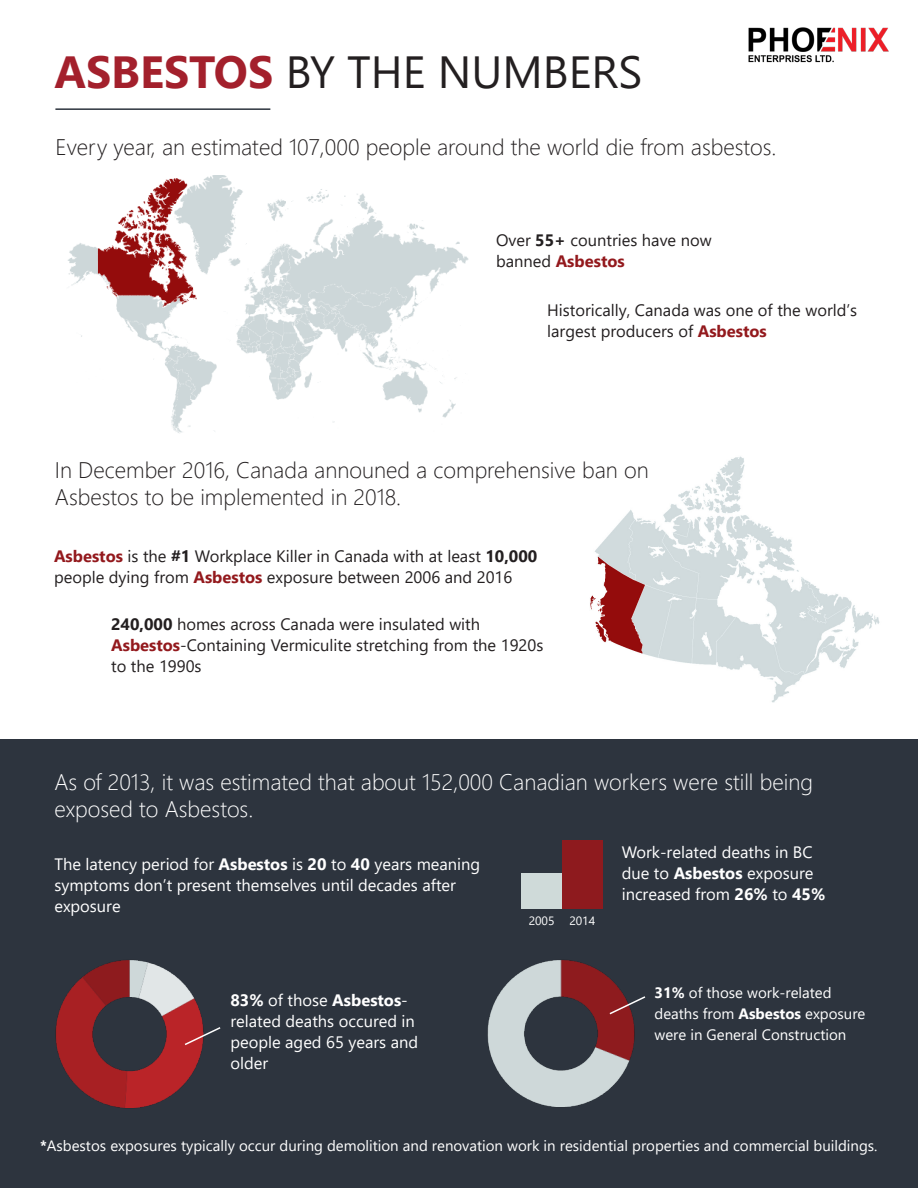
<style>
.page{position:relative;width:918px;height:1188px;background:#fff}
.page>*{position:absolute;margin:0;border:0;box-sizing:border-box;transform-origin:0 0}
.t1{font:45px "Segoe UI";color:#231f20}
.t2{font:300 22.5px/27px "Segoe UI";color:#231f20}
.t3{font:300 22.5px/27px "Segoe UI";color:#fff}
.t4{font:16.5px/21px "Segoe UI";color:#231f20}
.t5{font:16.5px/21px "Segoe UI";color:#fff}
.t6{font:15px/21px "Segoe UI";color:#fff}
.t7{font:12px "Segoe UI";color:#fff}
.s1{font-weight:700;color:#a3202c}
.s2{font-weight:700}
.s3{font-weight:700;color:#93191d}
</style>
<div class="page">
<img style="left:590px;top:456px;width:290px;height:247px">
<div style="left:589px;top:679px;width:84px;height:37px;background:#fff"></div>
<div style="left:775px;top:459px;width:83px;height:37px;background:#fff"></div>
<div style="left:0;top:740px;width:918px;height:448px;background:#2d343e"></div>
<div style="left:562px;top:840px;width:41px;height:69px;background:#8e1a1e"></div>
<div style="left:521px;top:873px;width:41px;height:36px;background:#cfdad9"></div>
<img style="left:487px;top:960px;width:148px;height:147px">
<svg style="left:608px;top:995px;width:38px;height:21px"></svg>
<img style="left:55px;top:960px;width:148px;height:148px">
<svg style="left:183px;top:1026px;width:38px;height:21px"></svg>
<hr style="left:55px;top:108px;width:215px;height:2px;background:#2d343e">
<img style="left:748px;top:27px;width:141px;height:36px">
<img style="left:68px;top:175px;width:401px;height:258px">
<p class="t1" style="left:54px;top:29px;width:589px"><span class="s1">ASBESTOS</span> BY THE NUMBERS</p>
<p class="t2" style="left:55px;top:132px;width:723px">Every year, an estimated 107,000 people around the world die from asbestos.</p>
<p class="t4" style="left:496px;top:229px;width:217px">Over <span class="s2">55+</span> countries have now banned <span class="s3">Asbestos</span></p>
<p class="t4" style="left:547px;top:298px;width:312px">Historically, Canada was one of the world’s largest producers of <span class="s3">Asbestos</span></p>
<p class="t2" style="left:55px;top:454px;width:595px">In December 2016, Canada announed a comprehensive ban on<br>Asbestos to be implemented in 2018.</p>
<p class="t4" style="left:54px;top:544px;width:485px"><span class="s3">Asbestos</span> is the <span class="s2">#1</span> Workplace Killer in Canada with at least <span class="s2">10,000 </span>people dying from <span class="s3">Asbestos</span> exposure between 2006 and 2016</p>
<p class="t4" style="left:111px;top:612px;width:434px"><span class="s2">240,000</span> homes across Canada were insulated with<br><span class="s3">Asbestos</span>-Containing Vermiculite stretching from the 1920s to the 1990s</p>
<p class="t3" style="left:54px;top:766px;width:760px">As of 2013, it was estimated that about 152,000 Canadian workers were still being exposed to Asbestos.</p>
<p class="t5" style="left:622px;top:840px;width:205px">Work-related deaths in BC due to <span class="s2">Asbestos</span> exposure increased from <span class="s2">26%</span> to <span class="s2">45%</span></p>
<p class="t7" style="left:529px;top:909px;width:27px">2005</p>
<p class="t7" style="left:569px;top:909px;width:27px">2014</p>
<p class="t5" style="left:54px;top:852px;width:427px">The latency period for <span class="s2">Asbestos</span> is <span class="s2">20</span> to <span class="s2">40</span> years meaning symptoms don’t present themselves until decades after exposure</p>
<p class="t5" style="left:230px;top:988px;width:189px"><span class="s2">83%</span> of those <span class="s2">Asbestos&shy;</span>related deaths occured in people aged 65 years and older</p>
<p class="t6" style="left:655px;top:980px;width:212px"><span class="s2">31%</span> of those work-related deaths from <span class="s2">Asbestos</span> exposure were in General Construction</p>
<p class="t6" style="left:40px;top:1133px;width:839px"><span class="s2">*</span>Asbestos exposures typically occur during demolition and renovation work in residential properties and commercial buildings.</p>
</div>
